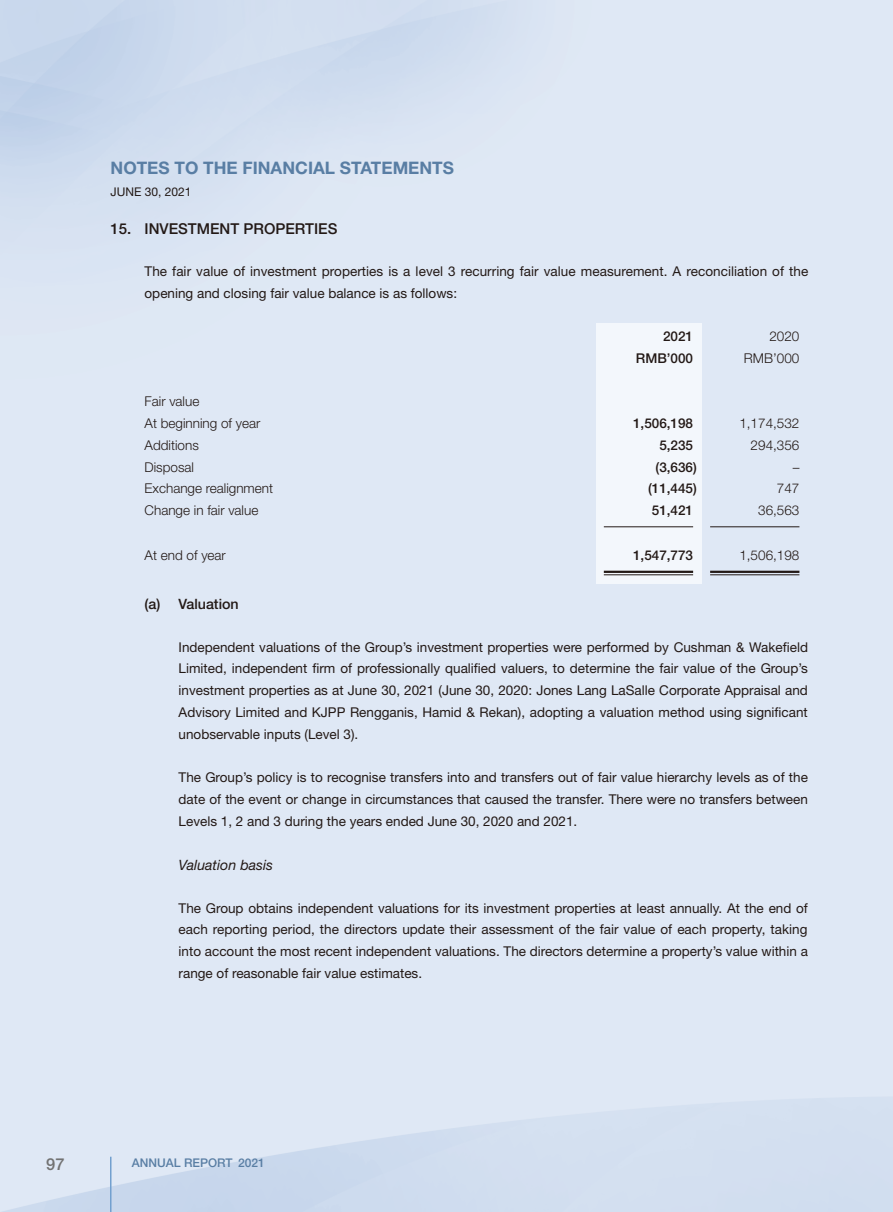
<style>
.page{position:relative;width:893px;height:1212px;background:#fff}
.page>*{position:absolute;margin:0;border:0;box-sizing:border-box;transform-origin:0 0}
.t1{font:700 17.25px "Helvetica Neue LT Std";color:#597ea4}
.t2{font:500 16.5px "Helvetica Neue LT Std";color:#727272}
.Subhead_1{font:500 15px "Helvetica Neue LT Std";color:#231916}
.Subhead_3{font:italic 14.25px "Helvetica Neue LT Std";color:#231916}
.Subhead_2{font:500 14.25px "Helvetica Neue LT Std";color:#231916}
.Body_Text{font:13.5px/21.8px "Helvetica Neue LT Std";color:#231916;text-align:justify}
.Table_2_Colume{font:300 13.5px "Helvetica Neue LT Std";color:#231916}
.Table_2_Colume-2{font:500 13.5px "Helvetica Neue LT Std";color:#231916}
.t3{font:500 12px "Helvetica Neue LT Std";color:#597ea4}
.t4{font:12px "Helvetica Neue LT Std";color:#231916}
</style>
<div class="page">
<hr style="left:110px;top:1157px;width:2px;height:55px;background:#72a0cf">
<div style="left:596px;top:323px;width:106px;height:261px;background:#f3f7fc"></div>
<hr style="left:604px;top:526px;width:89px;height:1px;background:#231916">
<hr style="left:710px;top:526px;width:89px;height:1px;background:#231916">
<hr style="left:604px;top:571px;width:89px;height:2px;background:#231916">
<hr style="left:604px;top:574px;width:89px;height:1px;background:#231916">
<hr style="left:710px;top:571px;width:89px;height:2px;background:#231916">
<hr style="left:710px;top:574px;width:89px;height:1px;background:#231916">
<p class="t1" style="left:111px;top:157px;width:345px">NOTES TO THE FINANCIAL STATEMENTS</p>
<p class="t4" style="left:111px;top:184px;width:82px">JUNE 30, 2021</p>
<p class="Subhead_1" style="left:111px;top:219px;width:228px">15. INVESTMENT PROPERTIES</p>
<p class="Body_Text" style="left:145px;top:260px;width:665px">The fair value of investment properties is a level 3 recurring fair value measurement. A reconciliation of the opening and closing fair value balance is as follows:</p>
<p class="Table_2_Colume-2" style="left:663px;top:328px;width:32px">2021</p>
<p class="Table_2_Colume" style="left:769px;top:328px;width:32px">2020</p>
<p class="Table_2_Colume-2" style="left:636px;top:350px;width:59px">RMB’000</p>
<p class="Table_2_Colume" style="left:744px;top:350px;width:57px">RMB’000</p>
<p class="Table_2_Colume" style="left:145px;top:393px;width:56px">Fair value</p>
<p class="Table_2_Colume" style="left:145px;top:415px;width:117px">At beginning of year</p>
<p class="Table_2_Colume-2" style="left:633px;top:415px;width:62px">1,506,198</p>
<p class="Table_2_Colume" style="left:739px;top:415px;width:62px">1,174,532</p>
<p class="Table_2_Colume" style="left:145px;top:437px;width:56px">Additions</p>
<p class="Table_2_Colume-2" style="left:659px;top:437px;width:35px">5,235</p>
<p class="Table_2_Colume" style="left:751px;top:437px;width:50px">294,356</p>
<p class="Table_2_Colume" style="left:145px;top:459px;width:51px">Disposal</p>
<p class="Table_2_Colume-2" style="left:656px;top:459px;width:43px">(3,636)</p>
<p class="Table_2_Colume" style="left:793px;top:459px;width:8px">–</p>
<p class="Table_2_Colume" style="left:145px;top:480px;width:130px">Exchange realignment</p>
<p class="Table_2_Colume-2" style="left:648px;top:480px;width:50px">(11,445)</p>
<p class="Table_2_Colume" style="left:777px;top:480px;width:24px">747</p>
<p class="Table_2_Colume" style="left:145px;top:502px;width:115px">Change in fair value</p>
<p class="Table_2_Colume-2" style="left:652px;top:502px;width:43px">51,421</p>
<p class="Table_2_Colume" style="left:758px;top:502px;width:43px">36,563</p>
<p class="Table_2_Colume" style="left:145px;top:547px;width:83px">At end of year</p>
<p class="Table_2_Colume-2" style="left:633px;top:547px;width:62px">1,547,773</p>
<p class="Table_2_Colume" style="left:739px;top:547px;width:62px">1,506,198</p>
<p class="Subhead_2" style="left:145px;top:595px;width:96px">(a) Valuation</p>
<p class="Body_Text" style="left:179px;top:636px;width:631px">Independent valuations of the Group’s investment properties were performed by Cushman &amp; Wakefield Limited, independent firm of professionally qualified valuers, to determine the fair value of the Group’s investment properties as at June 30, 2021 (June 30, 2020: Jones Lang LaSalle Corporate Appraisal and Advisory Limited and KJPP Rengganis, Hamid &amp; Rekan), adopting a valuation method using significant unobservable inputs (Level 3).</p>
<p class="Body_Text" style="left:179px;top:766px;width:631px">The Group’s policy is to recognise transfers into and transfers out of fair value hierarchy levels as of the date of the event or change in circumstances that caused the transfer. There were no transfers between Levels 1, 2 and 3 during the years ended June 30, 2020 and 2021.</p>
<p class="Subhead_3" style="left:179px;top:856px;width:96px">Valuation basis</p>
<p class="Body_Text" style="left:179px;top:897px;width:631px">The Group obtains independent valuations for its investment properties at least annually. At the end of each reporting period, the directors update their assessment of the fair value of each property, taking into account the most recent independent valuations. The directors determine a property’s value within a range of reasonable fair value estimates.</p>
<p class="t2" style="left:46px;top:1155px;width:20px">97</p>
<p class="t3" style="left:132px;top:1155px;width:135px">ANNUAL REPORT 2021</p>
</div>
